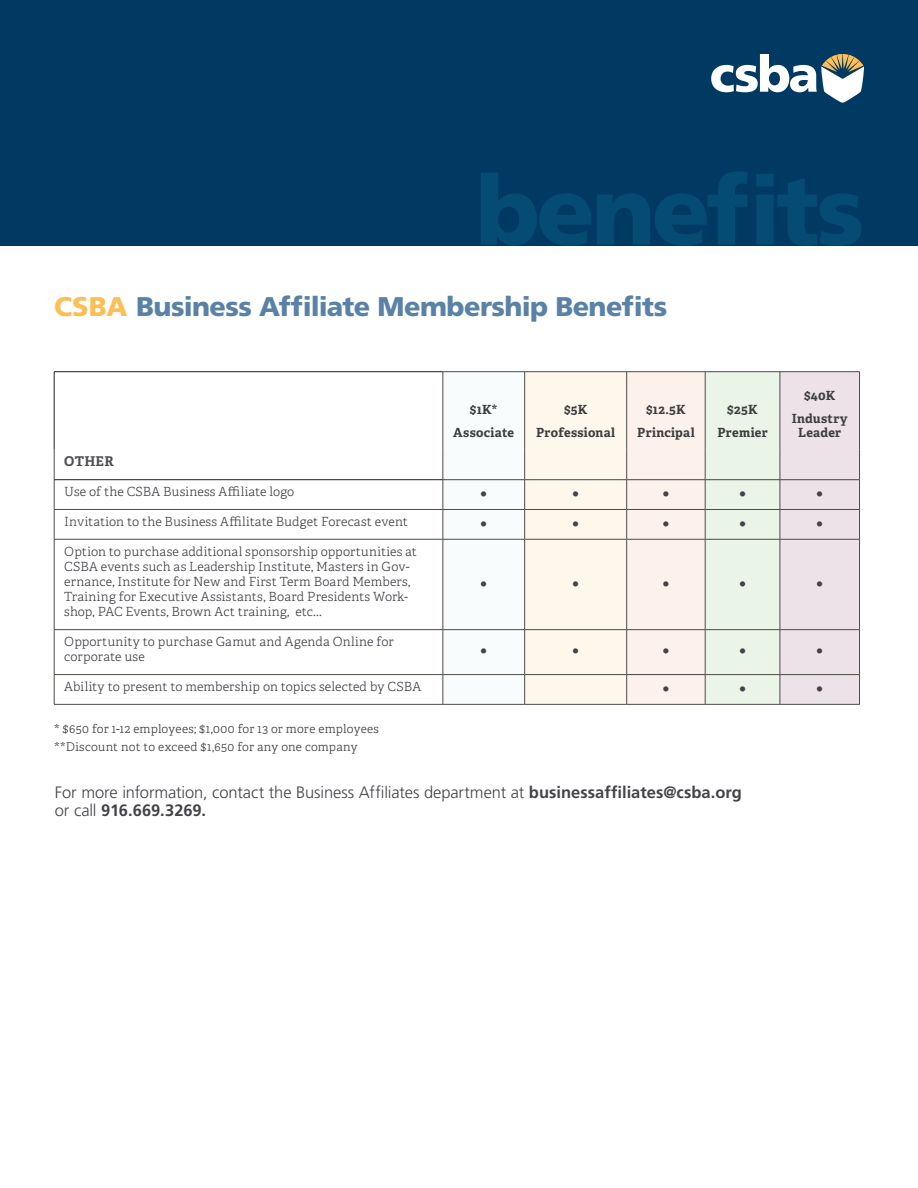
<style>
.page{position:relative;width:918px;height:1188px;background:#fff}
.page>*{position:absolute;margin:0;border:0;box-sizing:border-box;transform-origin:0 0}
.headers{font:900 27px "Frutiger LT Std";letter-spacing:-.02em;color:#5982a6}
.t1{font:300 16.5px/18px "Frutiger LT Std";letter-spacing:-.005em;color:#454249}
.Headers_-_Adelle{font:700 13.5px "Adelle";letter-spacing:.015em;color:#524e55}
.table_adelle{font:300 12.6px/15.1px "Adelle";letter-spacing:.01em;color:#454249}
.Headers_-_Adelle-2{font:700 12.6px/14.1px "Adelle";letter-spacing:.025em;color:#3e3e3f;text-align:center}
.dot{font:300 12.6px "Adelle";color:#454249}
.Headers_-_Adelle-3{font:300 12px "Adelle";letter-spacing:.015em;color:#3e3e3f}
.s1{color:#fdbe56}
.s2{font-weight:700}
</style>
<div class="page">
<div style="left:0;top:0;width:918px;height:246px;background:#003a62"></div>
<svg style="left:711px;top:54px;width:153px;height:49px"></svg>
<svg style="left:55px;top:449px;width:388px;height:255px"></svg>
<hr style="left:443px;top:371px;width:82px;height:1px;background:#4e4c47">
<hr style="left:525px;top:371px;width:102px;height:1px;background:#4e4c47">
<hr style="left:627px;top:371px;width:78px;height:1px;background:#4e4c47">
<hr style="left:705px;top:371px;width:75px;height:1px;background:#4e4c47">
<hr style="left:780px;top:371px;width:80px;height:1px;background:#4e4c47">
<hr style="left:627px;top:704px;width:78px;height:1px;background:#4e4c47">
<hr style="left:705px;top:704px;width:75px;height:1px;background:#4e4c47">
<hr style="left:780px;top:704px;width:80px;height:1px;background:#4e4c47">
<hr style="left:443px;top:704px;width:82px;height:1px;background:#4e4c47">
<hr style="left:525px;top:704px;width:102px;height:1px;background:#4e4c47">
<hr style="left:54px;top:449px;width:1px;height:31px;background:#4e4c47">
<hr style="left:54px;top:509px;width:389px;height:1px;background:#4e4c47">
<hr style="left:54px;top:539px;width:389px;height:1px;background:#4e4c47">
<hr style="left:54px;top:539px;width:1px;height:90px;background:#4e4c47">
<hr style="left:54px;top:629px;width:389px;height:1px;background:#4e4c47">
<hr style="left:54px;top:630px;width:1px;height:44px;background:#4e4c47">
<hr style="left:54px;top:674px;width:389px;height:1px;background:#4e4c47">
<svg style="left:54px;top:675px;width:1px;height:29px"></svg>
<svg style="left:443px;top:372px;width:417px;height:332px"></svg>
<hr style="left:54px;top:704px;width:389px;height:1px;background:#4e4c47">
<hr style="left:54px;top:371px;width:389px;height:1px;background:#231f20">
<hr style="left:443px;top:372px;width:1px;height:77px;background:#4e4c47">
<hr style="left:54px;top:372px;width:1px;height:77px;background:#231f20">
<hr style="left:54px;top:479px;width:389px;height:1px;background:#231f20">
<svg style="left:54px;top:480px;width:1px;height:59px"></svg>
<hr style="left:443px;top:479px;width:82px;height:1px;background:#454249">
<hr style="left:525px;top:479px;width:102px;height:1px;background:#454249">
<hr style="left:627px;top:479px;width:78px;height:1px;background:#454249">
<hr style="left:705px;top:479px;width:75px;height:1px;background:#454249">
<hr style="left:780px;top:479px;width:79px;height:1px;background:#454249">
<hr style="left:627px;top:674px;width:78px;height:1px;background:#454249">
<p class="headers" style="left:54px;top:290px;width:615px"><span class="s1">CSBA</span> Business Affiliate Membership Benefits</p>
<p class="Headers_-_Adelle-2" style="left:470px;top:403px;width:29px">$1K*</p>
<p class="Headers_-_Adelle-2" style="left:453px;top:425px;width:62px">Associate</p>
<p class="Headers_-_Adelle-2" style="left:564px;top:403px;width:25px">$5K</p>
<p class="Headers_-_Adelle-2" style="left:536px;top:425px;width:81px">Professional</p>
<p class="Headers_-_Adelle-2" style="left:646px;top:403px;width:41px">$12.5K</p>
<p class="Headers_-_Adelle-2" style="left:637px;top:425px;width:59px">Principal</p>
<p class="Headers_-_Adelle-2" style="left:727px;top:403px;width:32px">$25K</p>
<p class="Headers_-_Adelle-2" style="left:717px;top:425px;width:52px">Premier</p>
<p class="Headers_-_Adelle-2" style="left:804px;top:389px;width:33px">$40K</p>
<p class="Headers_-_Adelle-2" style="left:792px;top:411px;width:57px">Industry<br>Leader</p>
<p class="Headers_-_Adelle" style="left:64px;top:453px;width:51px">OTHER</p>
<p class="table_adelle" style="left:64px;top:484px;width:232px">Use of the CSBA Business Affiliate logo</p>
<p class="dot" style="left:480px;top:486px;width:9px">○</p>
<p class="dot" style="left:572px;top:486px;width:9px">○</p>
<p class="dot" style="left:662px;top:486px;width:9px">○</p>
<p class="dot" style="left:739px;top:486px;width:9px">○</p>
<p class="dot" style="left:816px;top:486px;width:9px">○</p>
<p class="table_adelle" style="left:64px;top:514px;width:345px">Invitation to the Business Affilitate Budget Forecast event</p>
<p class="dot" style="left:480px;top:515px;width:9px">○</p>
<p class="dot" style="left:572px;top:515px;width:9px">○</p>
<p class="dot" style="left:662px;top:515px;width:9px">○</p>
<p class="dot" style="left:739px;top:515px;width:9px">○</p>
<p class="dot" style="left:816px;top:515px;width:9px">○</p>
<p class="table_adelle" style="left:64px;top:544px;width:354px">Option to purchase additional sponsorship opportunities at CSBA events such as Leadership Institute, Masters in Gov&shy;ernance, Institute for New and First Term Board Members, Training for Executive Assistants, Board Presidents Work&shy;shop, PAC Events, Brown Act training, etc...</p>
<p class="dot" style="left:480px;top:576px;width:9px">○</p>
<p class="dot" style="left:572px;top:576px;width:9px">○</p>
<p class="dot" style="left:662px;top:576px;width:9px">○</p>
<p class="dot" style="left:739px;top:576px;width:9px">○</p>
<p class="dot" style="left:816px;top:576px;width:9px">○</p>
<p class="table_adelle" style="left:64px;top:634px;width:331px">Opportunity to purchase Gamut and Agenda Online for corporate use</p>
<p class="dot" style="left:480px;top:643px;width:9px">○</p>
<p class="dot" style="left:572px;top:643px;width:9px">○</p>
<p class="dot" style="left:662px;top:643px;width:9px">○</p>
<p class="dot" style="left:739px;top:643px;width:9px">○</p>
<p class="dot" style="left:816px;top:643px;width:9px">○</p>
<p class="table_adelle" style="left:64px;top:679px;width:358px">Ability to present to membership on topics selected by CSBA</p>
<p class="dot" style="left:662px;top:681px;width:9px">○</p>
<p class="dot" style="left:739px;top:681px;width:9px">○</p>
<p class="dot" style="left:816px;top:681px;width:9px">○</p>
<p class="Headers_-_Adelle-3" style="left:54px;top:721px;width:326px">* $650 for 1-12 employees; $1,000 for 13 or more employees</p>
<p class="Headers_-_Adelle-3" style="left:54px;top:739px;width:305px">**Discount not to exceed $1,650 for any one company</p>
<p class="t1" style="left:55px;top:783px;width:689px">For more information, contact the Business Affiliates department at <span class="s2">businessaffiliates@csba.org </span>or call <span class="s2">916.669.3269.</span></p>
</div>
